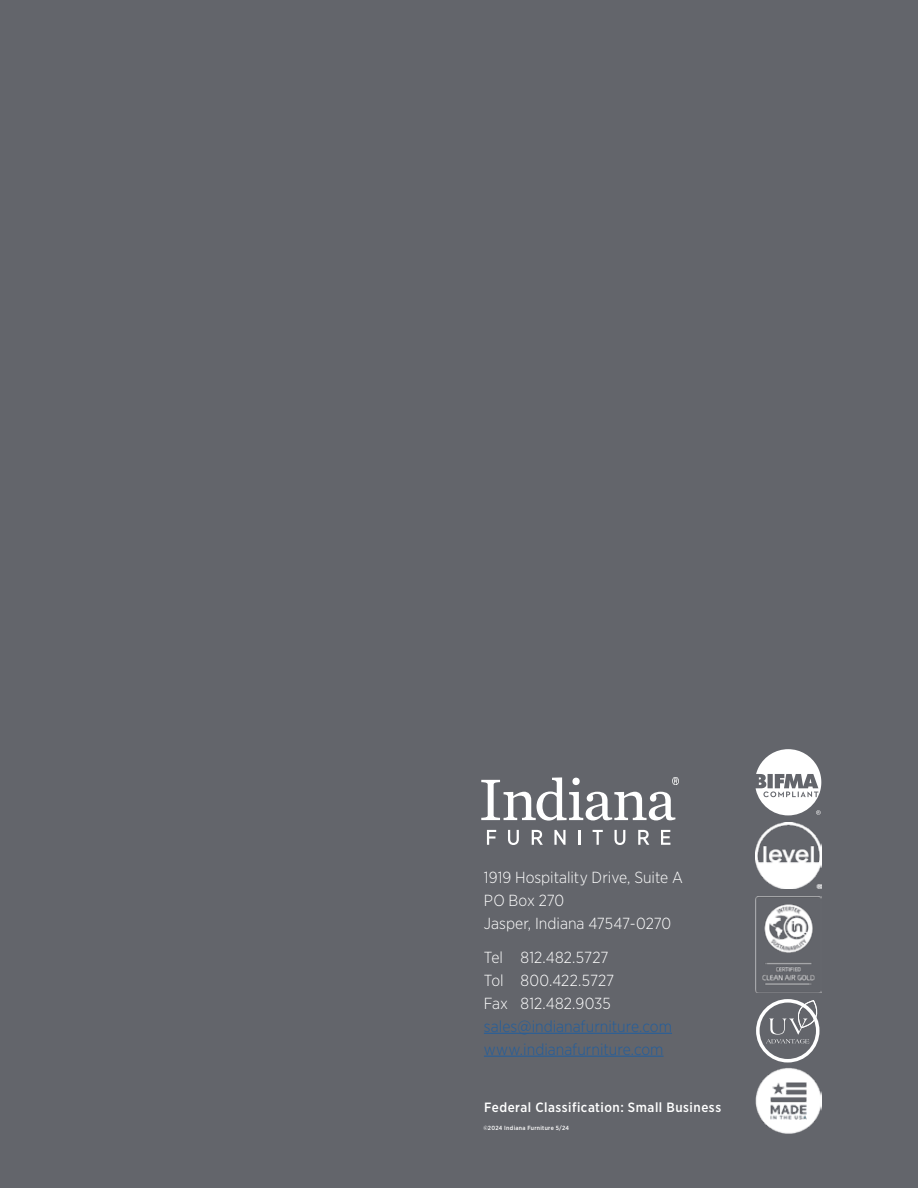
<style>
.page{position:relative;width:918px;height:1188px;background:#63656b}
.page>*{position:absolute;margin:0;border:0;box-sizing:border-box;transform-origin:0 0}
.t1{font:300 16.05px/23px "Gotham Narrow";color:#fff}
.t2{font:300 16.05px/23px "Gotham Narrow";color:#215e9e}
.t3{font:500 13.5px "Gotham Narrow";letter-spacing:.04em;color:#fff}
.t4{font:500 6px "Gotham Narrow";letter-spacing:.05em;color:#fff}
</style>
<div class="page">
<img style="left:755px;top:896px;width:67px;height:96px">
<svg style="left:487px;top:830px;width:9px;height:15px"></svg>
<svg style="left:508px;top:830px;width:11px;height:15px"></svg>
<svg style="left:532px;top:830px;width:11px;height:15px"></svg>
<svg style="left:554px;top:830px;width:12px;height:15px"></svg>
<svg style="left:579px;top:830px;width:2px;height:15px"></svg>
<svg style="left:593px;top:830px;width:10px;height:15px"></svg>
<svg style="left:615px;top:830px;width:10px;height:15px"></svg>
<svg style="left:638px;top:830px;width:11px;height:15px"></svg>
<svg style="left:661px;top:830px;width:9px;height:15px"></svg>
<hr style="left:484px;top:1033px;width:188px;height:1px;background:#215e9e">
<hr style="left:484px;top:1056px;width:180px;height:1px;background:#215e9e">
<svg style="left:481px;top:777px;width:198px;height:44px"></svg>
<svg style="left:756px;top:749px;width:65px;height:66px"></svg>
<img style="left:755px;top:1068px;width:66px;height:66px">
<img style="left:755px;top:822px;width:66px;height:67px">
<div style="left:756px;top:999px;width:64px;height:64px;border:4px solid #fff;border-radius:50%"></div>
<svg style="left:766px;top:1001px;width:54px;height:42px"></svg>
<p class="t1" style="left:484px;top:865px;width:200px">1919 Hospitality Drive, Suite A<br>PO Box 270<br>Jasper, Indiana 47547-0270</p>
<p class="t1" style="left:484px;top:945px;width:132px">Tel 812.482.5727<br>Tol 800.422.5727<br>Fax 812.482.9035</p>
<p class="t2" style="left:484px;top:1014px;width:190px">sales@indianafurniture.com www.indianafurniture.com</p>
<p class="t3" style="left:484px;top:1099px;width:239px">Federal Classification: Small Business</p>
<p class="t4" style="left:483px;top:1124px;width:87px">©2024 Indiana Furniture 5/24</p>
</div>
